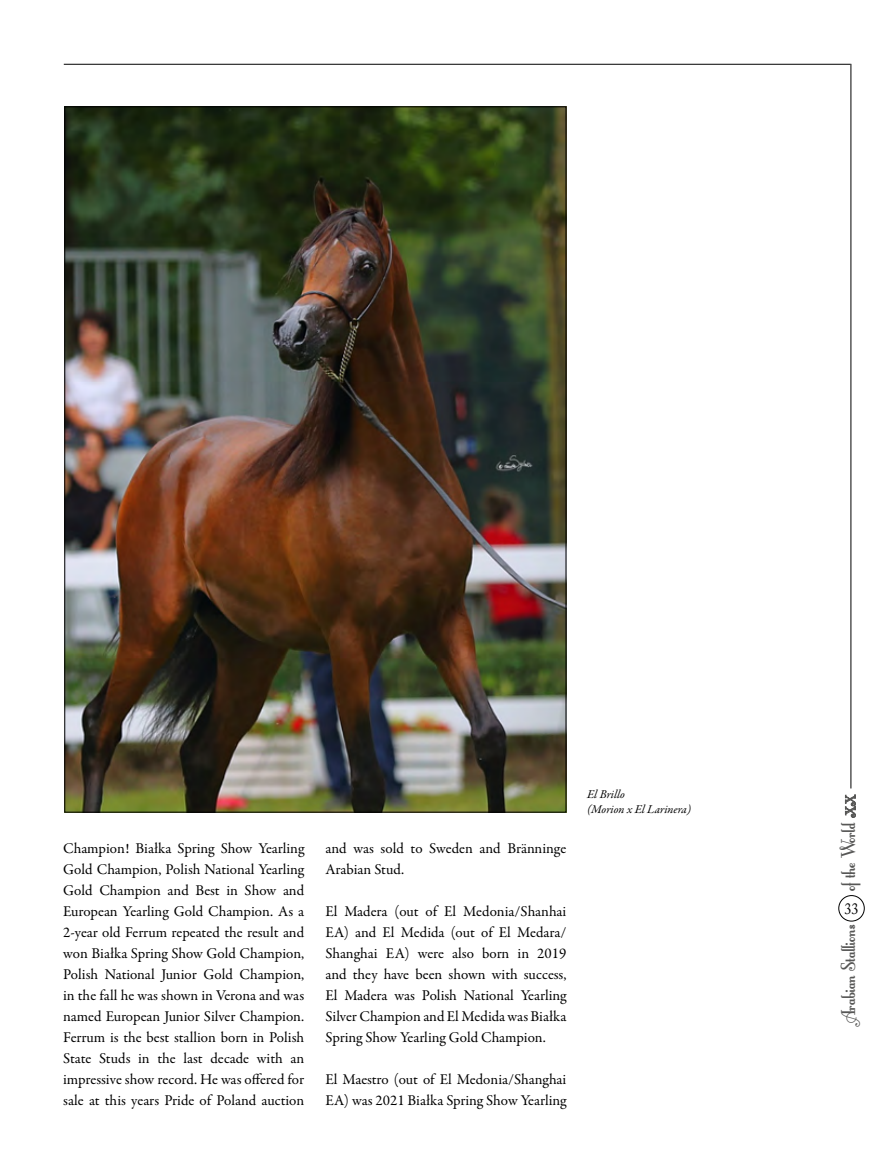
<style>
.page{position:relative;width:893px;height:1170px;background:#fff}
.page>*{position:absolute;margin:0;border:0;box-sizing:border-box;transform-origin:0 0}
.t1{font:24px "Fontleroy Brown";letter-spacing:-.005em;color:#575756}
.t2{font:15.75px "Adobe Caslon";color:#000;scale:.9 1}
.t3{font:15px/21px "Garamond Premr Pro";letter-spacing:-.005em;color:#000;text-align:justify}
.t4{font:italic 12px/14.4px "Garamond Premr Pro";color:#000}
.s1{font-size:16.8px}
</style>
<div class="page">
<div style="left:838px;top:895px;width:27px;height:26px;border:1px solid #000;border-radius:50%"></div>
<hr style="left:850px;top:64px;width:1px;height:724px;background:#000">
<hr style="left:64px;top:64px;width:786px;height:1px;background:#000">
<img style="left:66px;top:108px;width:498px;height:702px">
<p class="t3" style="left:63px;top:837px;width:242px">Champion! Białka Spring Show Yearling Gold Champion, Polish National Yearling Gold Champion and Best in Show and European Yearling Gold Champion. As a 2-year old Ferrum repeated the result and won Białka Spring Show Gold Champion, Polish National Junior Gold Champion, in the fall he was shown in Verona and was named European Junior Silver Champion.<br>Ferrum is the best stallion born in Polish State Studs in the last decade with an impressive show record. He was offered for sale at this years Pride of Poland auction</p>
<p class="t3" style="left:325px;top:837px;width:242px">and was sold to Sweden and Bränninge<br>Arabian Stud.</p>
<p class="t3" style="left:325px;top:900px;width:242px">El Madera (out of El Medonia/Shanhai EA) and El Medida (out of El Medara/ Shanghai EA) were also born in 2019 and they have been shown with success, El Madera was Polish National Yearling Silver Champion and El Medida was Białka Spring Show Yearling Gold Champion.</p>
<p class="t3" style="left:325px;top:1068px;width:242px">El Maestro (out of El Medonia/Shanghai<br>EA) was 2021 Białka Spring Show Yearling</p>
<p class="t4" style="left:587px;top:787px;width:105px">El Brillo<br>(Morion x El Larinera)</p>
<h1 class="t1" style="left:838px;top:891px;width:98px;rotate:-90deg">of the World <span class="s1">xx</span></h1>
<p class="t2" style="left:844px;top:899px;width:17px">33</p>
<h1 class="t1" style="left:838px;top:1023px;width:100px;rotate:-90deg">Arabian Stallions</h1>
</div>
